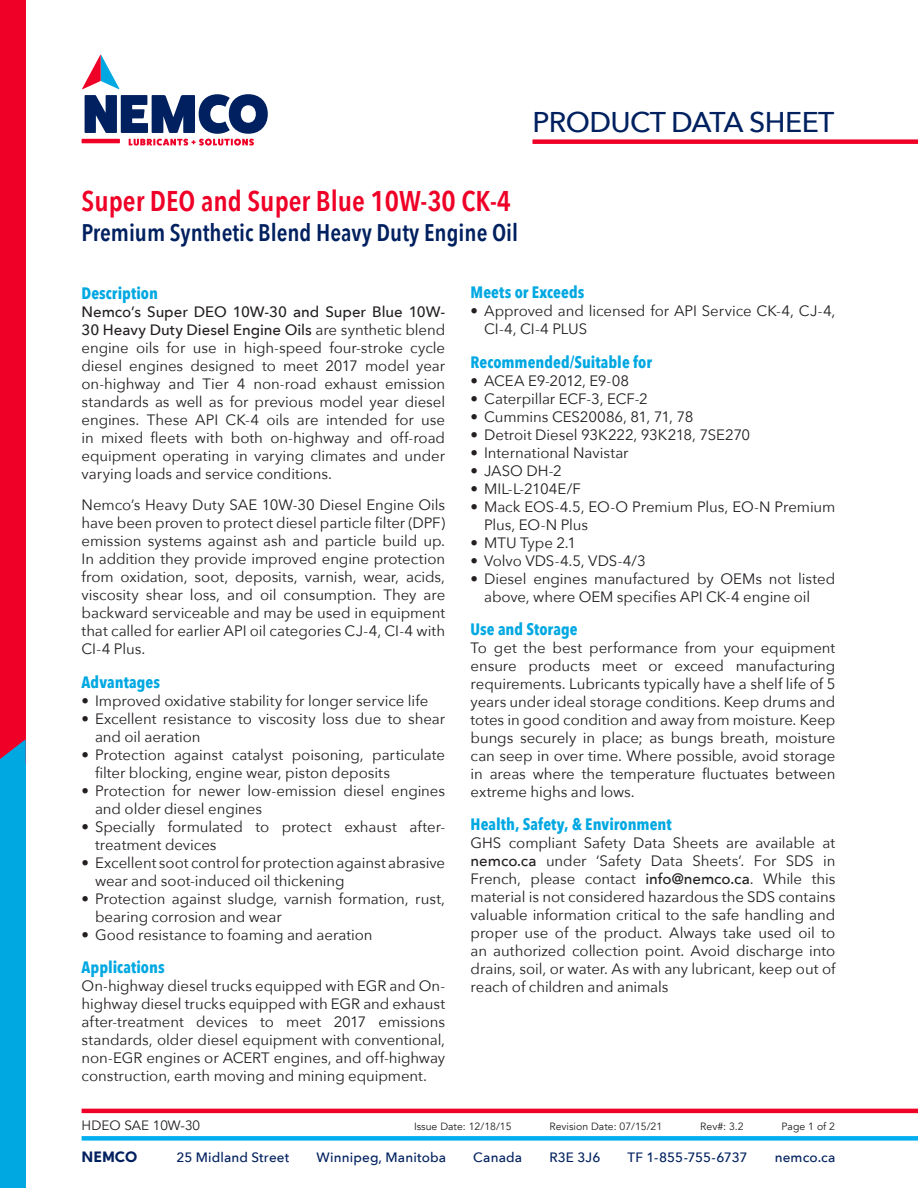
<style>
.page{position:relative;width:918px;height:1188px;background:#fff}
.page>*{position:absolute;margin:0;border:0;box-sizing:border-box;transform-origin:0 0}
.t1{font:600 28.5px "Avenir Next Condensed";color:#ef0027}
.t2{font:500 28.5px "Avenir Next";letter-spacing:-.02em;color:#00205f}
.t3{font:600 24px "Avenir Next Condensed";color:#00205f}
.t4{font:700 16.5px "Avenir Next Condensed";color:#00a8e2}
.t5{font:15px/18px "Avenir Next";letter-spacing:-.005em;color:#231f20}
.t6{font:800 15px "Gentleman 900";color:#00205f}
.t7{font:500 13.5px "Avenir Next";letter-spacing:.01em;color:#00205f}
.t8{font:13.5px "Avenir";color:#231f20}
.t9{font:10.5px "Avenir";color:#231f20}
.s1{font-weight:500}
</style>
<div class="page">
<svg style="left:82px;top:55px;width:186px;height:91px"></svg>
<div style="left:532px;top:139px;width:386px;height:5px;background:#ef0027"></div>
<div style="left:82px;top:1136px;width:836px;height:5px;background:#00aeef"></div>
<hr style="left:82px;top:1109px;width:836px;height:4px;background:#ef0027">
<svg style="left:0;top:0;width:26px;height:1188px;background:#963e6c"></svg>
<h1 class="t2" style="left:532px;top:98px;width:304px">PRODUCT DATA SHEET</h1>
<h1 class="t1" style="left:82px;top:176px;width:431px">Super DEO and Super Blue 10W-30 CK-4</h1>
<h2 class="t3" style="left:82px;top:211px;width:438px">Premium Synthetic Blend Heavy Duty Engine Oil</h2>
<p class="t4" style="left:471px;top:282px;width:115px">Meets or Exceeds</p>
<p class="t5" style="left:484px;top:302px;width:353px;text-indent:-14px">• Approved and licensed for API Service CK-4, CJ-4,<br>CI-4, CI-4 PLUS</p>
<p class="t4" style="left:471px;top:352px;width:183px">Recommended/Suitable for</p>
<p class="t5" style="left:471px;top:371px;width:160px">• ACEA E9-2012, E9-08</p>
<p class="t5" style="left:471px;top:389px;width:179px">• Caterpillar ECF-3, ECF-2</p>
<p class="t5" style="left:471px;top:407px;width:224px">• Cummins CES20086, 81, 71, 78</p>
<p class="t5" style="left:471px;top:425px;width:281px">• Detroit Diesel 93K222, 93K218, 7SE270</p>
<p class="t5" style="left:471px;top:443px;width:160px">• International Navistar</p>
<p class="t5" style="left:471px;top:461px;width:93px">• JASO DH-2</p>
<p class="t5" style="left:471px;top:479px;width:112px">• MIL-L-2104E/F</p>
<p class="t5" style="left:484px;top:497px;width:353px;text-indent:-14px">• Mack EOS-4.5, EO-O Premium Plus, EO-N Premium<br>Plus, EO-N Plus</p>
<p class="t5" style="left:471px;top:533px;width:107px">• MTU Type 2.1</p>
<p class="t5" style="left:471px;top:551px;width:177px">• Volvo VDS-4.5, VDS-4/3</p>
<p class="t5" style="left:484px;top:569px;width:353px;text-indent:-14px">• Diesel engines manufactured by OEMs not listed above, where OEM specifies API CK-4 engine oil</p>
<p class="t4" style="left:471px;top:619px;width:108px">Use and Storage</p>
<p class="t5" style="left:471px;top:638px;width:366px;text-align:justify">To get the best performance from your equipment ensure products meet or exceed manufacturing requirements. Lubricants typically have a shelf life of 5 years under ideal storage conditions. Keep drums and totes in good condition and away from moisture. Keep bungs securely in place; as bungs breath, moisture can seep in over time. Where possible, avoid storage in areas where the temperature fluctuates between extreme highs and lows.</p>
<p class="t4" style="left:471px;top:814px;width:203px">Health, Safety, &amp; Environment</p>
<p class="t5" style="left:471px;top:833px;width:366px;text-align:justify">GHS compliant Safety Data Sheets are available at <span class="s1">nemco.ca</span> under ‘Safety Data Sheets’. For SDS in French, please contact <span class="s1">info@nemco.ca</span>. While this material is not considered hazardous the SDS contains valuable information critical to the safe handling and proper use of the product. Always take used oil to an authorized collection point. Avoid discharge into drains, soil, or water. As with any lubricant, keep out of reach of children and animals</p>
<p class="t4" style="left:82px;top:283px;width:78px">Description</p>
<p class="t5" style="left:82px;top:302px;width:365px;text-align:justify"><span class="s1">Nemco’s Super DEO 10W-30 and Super Blue 10W-30 Heavy Duty Diesel Engine Oils</span> are synthetic blend engine oils for use in high-speed four-stroke cycle diesel engines designed to meet 2017 model year on-highway and Tier 4 non-road exhaust emission standards as well as for previous model year diesel engines. These API CK-4 oils are intended for use in mixed fleets with both on-highway and off-road equipment operating in varying climates and under varying loads and service conditions.</p>
<p class="t5" style="left:82px;top:496px;width:365px;text-align:justify">Nemco’s Heavy Duty SAE 10W-30 Diesel Engine Oils have been proven to protect diesel particle filter (DPF) emission systems against ash and particle build up.<br>In addition they provide improved engine protection from oxidation, soot, deposits, varnish, wear, acids, viscosity shear loss, and oil consumption. They are backward serviceable and may be used in equipment that called for earlier API oil categories CJ-4, CI-4 with CI-4 Plus.</p>
<p class="t4" style="left:82px;top:672px;width:80px">Advantages</p>
<p class="t5" style="left:82px;top:691px;width:348px">• Improved oxidative stability for longer service life</p>
<p class="t5" style="left:95px;top:709px;width:352px;text-indent:-14px">• Excellent resistance to viscosity loss due to shear and oil aeration</p>
<p class="t5" style="left:95px;top:745px;width:352px;text-indent:-14px">• Protection against catalyst poisoning, particulate filter blocking, engine wear, piston deposits</p>
<p class="t5" style="left:95px;top:781px;width:352px;text-indent:-14px">• Protection for newer low-emission diesel engines and older diesel engines</p>
<p class="t5" style="left:95px;top:817px;width:352px;text-indent:-14px">• Specially formulated to protect exhaust after&shy;treatment devices</p>
<p class="t5" style="left:95px;top:853px;width:352px;text-indent:-14px">• Excellent soot control for protection against abrasive wear and soot-induced oil thickening</p>
<p class="t5" style="left:95px;top:889px;width:352px;text-indent:-14px">• Protection against sludge, varnish formation, rust, bearing corrosion and wear</p>
<p class="t5" style="left:82px;top:925px;width:293px">• Good resistance to foaming and aeration</p>
<p class="t4" style="left:82px;top:957px;width:85px">Applications</p>
<p class="t5" style="left:82px;top:976px;width:365px;text-align:justify">On-highway diesel trucks equipped with EGR and On&shy;highway diesel trucks equipped with EGR and exhaust after-treatment devices to meet 2017 emissions standards, older diesel equipment with conventional, non-EGR engines or ACERT engines, and off-highway construction, earth moving and mining equipment.</p>
<p class="t8" style="left:82px;top:1117px;width:120px">HDEO SAE 10W-30</p>
<p class="t9" style="left:414px;top:1120px;width:99px">Issue Date: 12/18/15</p>
<p class="t9" style="left:550px;top:1120px;width:114px">Revision Date: 07/15/21</p>
<p class="t9" style="left:700px;top:1120px;width:45px">Rev#: 3.2</p>
<p class="t9" style="left:782px;top:1120px;width:55px">Page 1 of 2</p>
<p class="t6" style="left:82px;top:1147px;width:57px">NEMCO</p>
<p class="t7" style="left:176px;top:1145px;width:115px">25 Midland Street</p>
<p class="t7" style="left:317px;top:1145px;width:131px">Winnipeg, Manitoba</p>
<p class="t7" style="left:473px;top:1145px;width:50px">Canada</p>
<p class="t7" style="left:549px;top:1145px;width:52px">R3E 3J6</p>
<p class="t7" style="left:628px;top:1145px;width:121px">TF 1-855-755-6737</p>
<p class="t7" style="left:775px;top:1145px;width:62px">nemco.ca</p>
</div>
